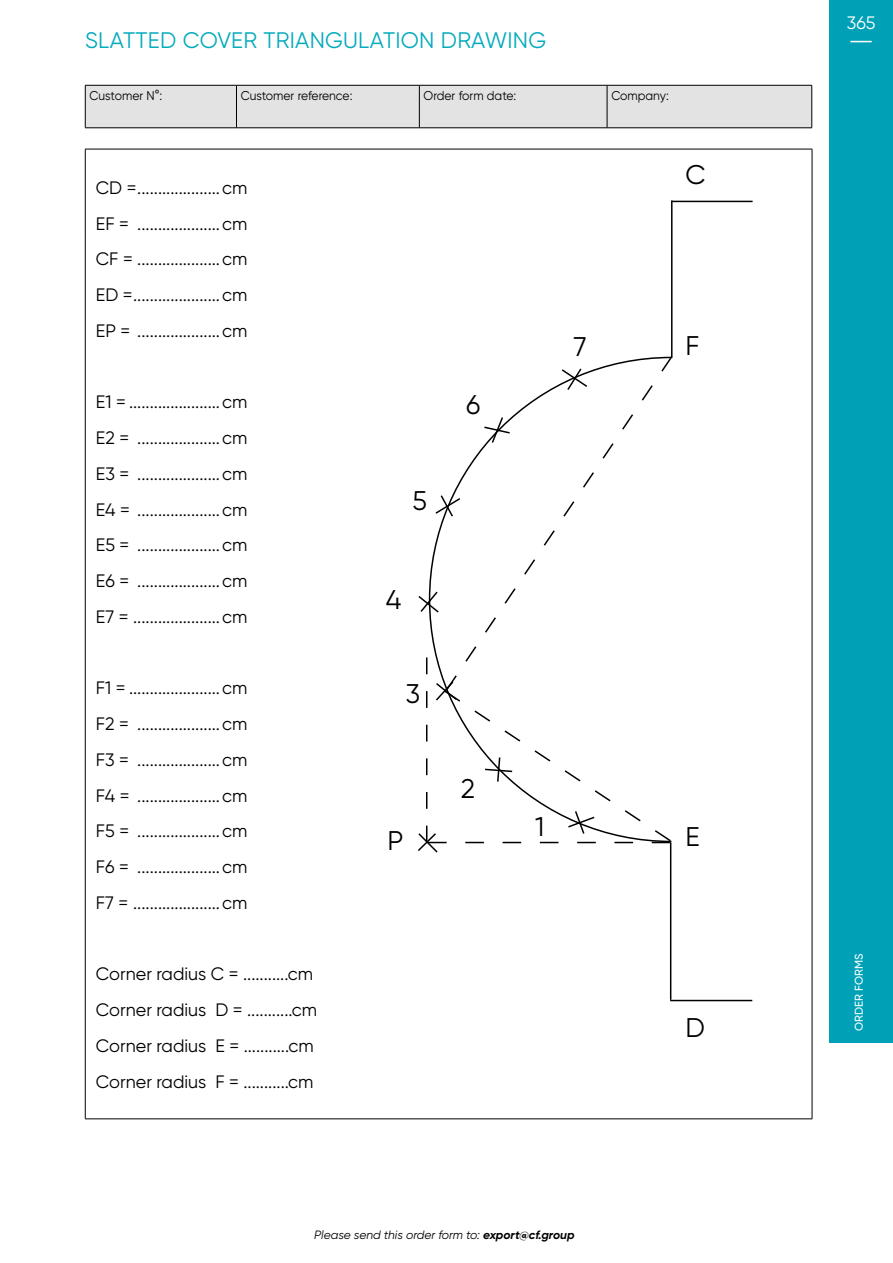
<style>
.page{position:relative;width:893px;height:1263px;background:#fff}
.page>*{position:absolute;margin:0;border:0;box-sizing:border-box;transform-origin:0 0}
.t1{font:27px "Gilroy";color:#000}
.t2{font:22.5px "Gilroy";letter-spacing:.01em;color:#05aabd}
.t3{font:18px/35.7px "Gilroy";color:#000;text-align:justify}
.t4{font:18px "Gilroy";color:#fff}
.t5{font:12.75px "Gilroy";color:#000;scale:.95 1}
.t6{font:italic 12px "Gilroy";color:#000}
.t7{font:500 11.25px "Gilroy";letter-spacing:.01em;color:#fff}
.s1{font-weight:700}
</style>
<div class="page">
<div style="left:829px;top:0;width:64px;height:1043px;background:#00a1b7"></div>
<svg style="left:850px;top:41px;width:22px;height:1px"></svg>
<div style="left:86px;top:86px;width:725px;height:42px;background:#e3e3e3"></div>
<hr style="left:85px;top:85px;width:151px;height:1px;background:#000">
<hr style="left:85px;top:85px;width:1px;height:43px;background:#000">
<hr style="left:236px;top:85px;width:183px;height:1px;background:#000">
<hr style="left:236px;top:85px;width:1px;height:43px;background:#000">
<hr style="left:419px;top:85px;width:188px;height:1px;background:#000">
<hr style="left:419px;top:85px;width:1px;height:43px;background:#000">
<hr style="left:607px;top:85px;width:205px;height:1px;background:#000">
<hr style="left:607px;top:85px;width:1px;height:43px;background:#000">
<hr style="left:811px;top:85px;width:1px;height:43px;background:#000">
<hr style="left:85px;top:128px;width:151px;height:1px;background:#000">
<hr style="left:236px;top:128px;width:183px;height:1px;background:#000">
<hr style="left:419px;top:128px;width:188px;height:1px;background:#000">
<hr style="left:607px;top:128px;width:205px;height:1px;background:#000">
<hr style="left:85px;top:149px;width:727px;height:1px;background:#000">
<hr style="left:85px;top:149px;width:1px;height:85px;background:#000">
<hr style="left:812px;top:149px;width:1px;height:85px;background:#000">
<hr style="left:85px;top:234px;width:1px;height:884px;background:#000">
<hr style="left:812px;top:234px;width:1px;height:884px;background:#000">
<hr style="left:85px;top:1118px;width:727px;height:1px;background:#000">
<hr style="left:672px;top:201px;width:81px;height:1px;background:#000">
<hr style="left:671px;top:200px;width:1px;height:158px;background:#000">
<hr style="left:670px;top:1000px;width:82px;height:1px;background:#000">
<hr style="left:670px;top:842px;width:1px;height:158px;background:#000">
<svg style="left:444px;top:355px;width:229px;height:302px"></svg>
<svg style="left:560px;top:367px;width:29px;height:25px"></svg>
<svg style="left:435px;top:494px;width:27px;height:24px"></svg>
<svg style="left:418px;top:590px;width:21px;height:24px"></svg>
<svg style="left:418px;top:657px;width:254px;height:197px"></svg>
<p class="t2" style="left:85px;top:26px;width:463px">SLATTED COVER TRIANGULATION DRAWING</p>
<p class="t5" style="left:90px;top:87px;width:78px">Customer N°:</p>
<p class="t5" style="left:241px;top:87px;width:119px">Customer reference:</p>
<p class="t5" style="left:424px;top:87px;width:99px">Order form date:</p>
<p class="t5" style="left:611px;top:87px;width:62px">Company:</p>
<p class="t3" style="left:96px;top:169px;width:153px">CD =....................cm EF = ....................cm CF = ....................cm ED =.....................cm EP = ....................cm</p>
<p class="t3" style="left:96px;top:384px;width:153px">E1 = ......................cm E2 = ....................cm E3 = ....................cm E4 = ....................cm E5 = ....................cm E6 = ....................cm E7 = .....................cm</p>
<p class="t3" style="left:96px;top:670px;width:153px">F1 = ......................cm F2 = ....................cm F3 = ....................cm F4 = ....................cm F5 = ....................cm F6 = ....................cm F7 = .....................cm</p>
<p class="t3" style="left:96px;top:956px;width:223px;text-align:left">Corner radius C = ...........cm<br>Corner radius D = ...........cm<br>Corner radius E = ...........cm<br>Corner radius F = ...........cm</p>
<h1 class="t1" style="left:412px;top:484px;width:16px">5</h1>
<h1 class="t1" style="left:386px;top:583px;width:17px">4</h1>
<h1 class="t1" style="left:406px;top:677px;width:16px">3</h1>
<h1 class="t1" style="left:388px;top:824px;width:17px">P</h1>
<h1 class="t1" style="left:466px;top:388px;width:16px">6</h1>
<h1 class="t1" style="left:461px;top:772px;width:16px">2</h1>
<h1 class="t1" style="left:573px;top:330px;width:15px">7</h1>
<h1 class="t1" style="left:535px;top:810px;width:11px">1</h1>
<h1 class="t1" style="left:685px;top:158px;width:22px">C</h1>
<h1 class="t1" style="left:685px;top:329px;width:15px">F</h1>
<h1 class="t1" style="left:685px;top:820px;width:16px">E</h1>
<h1 class="t1" style="left:685px;top:1011px;width:21px">D</h1>
<p class="t6" style="left:314px;top:1227px;width:262px">Please send this order form to: <span class="s1">export@cf.group</span></p>
<p class="t4" style="left:847px;top:12px;width:30px">365</p>
<p class="t7" style="left:852px;top:1031px;width:80px;rotate:-90deg">ORDER FORMS</p>
</div>
